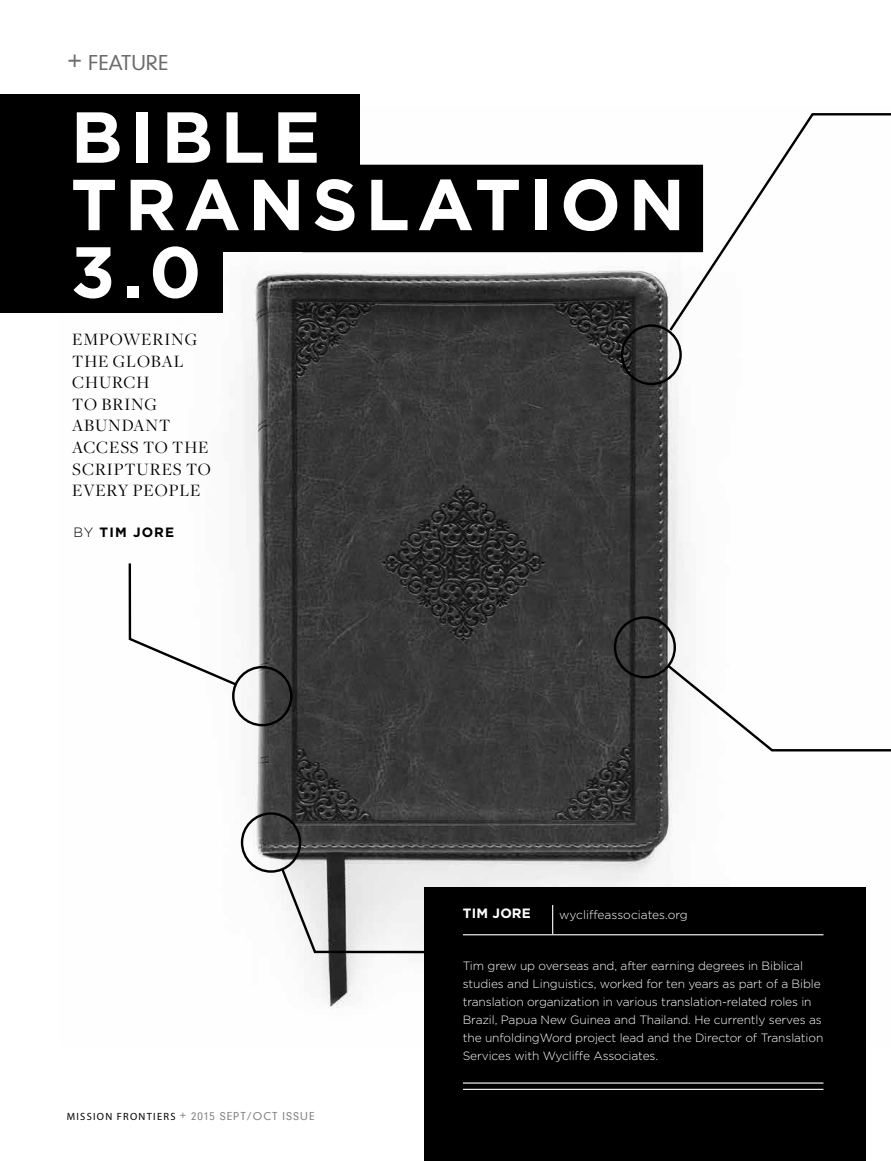
<style>
.page{position:relative;width:891px;height:1161px;background:#fff}
.page>*{position:absolute;margin:0;border:0;box-sizing:border-box;transform-origin:0 0}
.t1{font:700 72px/67.5px "Gotham";letter-spacing:.1em;color:#fff}
.t2{font:300 19.65px "DIN Neuzeit Grotesk Std";color:#6d6d6d}
.t3{font:18px/21.6px "Freight Disp";letter-spacing:.05em;color:#000}
.t4{font:700 13.5px "Gotham";letter-spacing:.08em;color:#000}
.t5{font:700 13.5px "Gotham";letter-spacing:.01em;color:#fff}
.t6{font:300 12px/18px "Gotham";letter-spacing:-.01em;color:#fff}
.t7{font:300 10.5px "DIN Neuzeit Grotesk Std";letter-spacing:.1em;color:#818181}
.s1{font-size:24.3px}
.s2{font-weight:300}
.s3{font-family:"Myriad Pro";font-weight:400;color:#000}
</style>
<div class="page">
<img style="left:222px;top:107px;width:463px;height:939px">
<div style="left:621px;top:324px;width:61px;height:61px;border:2px solid #000;border-radius:50%"></div>
<div style="left:614px;top:616px;width:62px;height:62px;border:2px solid #000;border-radius:50%"></div>
<div style="left:232px;top:666px;width:61px;height:60px;border:2px solid #000;border-radius:50%"></div>
<svg style="left:667px;top:112px;width:224px;height:221px"></svg>
<svg style="left:665px;top:663px;width:226px;height:90px"></svg>
<svg style="left:128px;top:561px;width:112px;height:127px"></svg>
<div style="left:241px;top:812px;width:60px;height:61px;border:2px solid #000;border-radius:50%"></div>
<svg style="left:279px;top:866px;width:148px;height:88px"></svg>
<div style="left:0;top:94px;width:359px;height:158px;background:#000"></div>
<div style="left:0;top:149px;width:222px;height:164px;background:#000"></div>
<div style="left:303px;top:165px;width:399px;height:86px;background:#000"></div>
<div style="left:302px;top:165px;width:401px;height:87px;border:2px solid #000"></div>
<div style="left:425px;top:887px;width:441px;height:274px;background:#000"></div>
<hr style="left:463px;top:1082px;width:360px;height:2px;background:#fff">
<hr style="left:463px;top:1089px;width:360px;height:1px;background:#fff">
<hr style="left:463px;top:934px;width:360px;height:1px;background:#fff">
<svg style="left:552px;top:905px;width:1px;height:29px"></svg>
<h2 class="t2" style="left:67px;top:51px;width:103px"><span class="s1">+</span> FEATURE</h2>
<h1 class="t1" style="left:71px;top:103px;width:616px">BIBLE<br>TRANSLATION<br>3.0</h1>
<h3 class="t3" style="left:72px;top:329px;width:140px">EMPOWERING<br>THE GLOBAL<br>CHURCH<br>TO BRING<br>ABUNDANT<br>ACCESS TO THE<br>SCRIPTURES TO<br>EVERY PEOPLE</h3>
<p class="t4" style="left:73px;top:523px;width:102px"><span class="s2">BY</span> TIM JORE</p>
<p class="t7" style="left:67px;top:1110px;width:249px"><span class="s3">MISSION FRONTIERS</span> + 2015 SEPT/OCT ISSUE</p>
<p class="t5" style="left:463px;top:904px;width:69px">TIM JORE</p>
<p class="t6" style="left:559px;top:905px;width:130px">wycliffeassociates.org</p>
<p class="t6" style="left:463px;top:957px;width:362px">Tim grew up overseas and, after earning degrees in Biblical studies and Linguistics, worked for ten years as part of a Bible translation organization in various translation-related roles in Brazil, Papua New Guinea and Thailand. He currently serves as the unfoldingWord project lead and the Director of Translation Services with Wycliffe Associates.</p>
</div>
